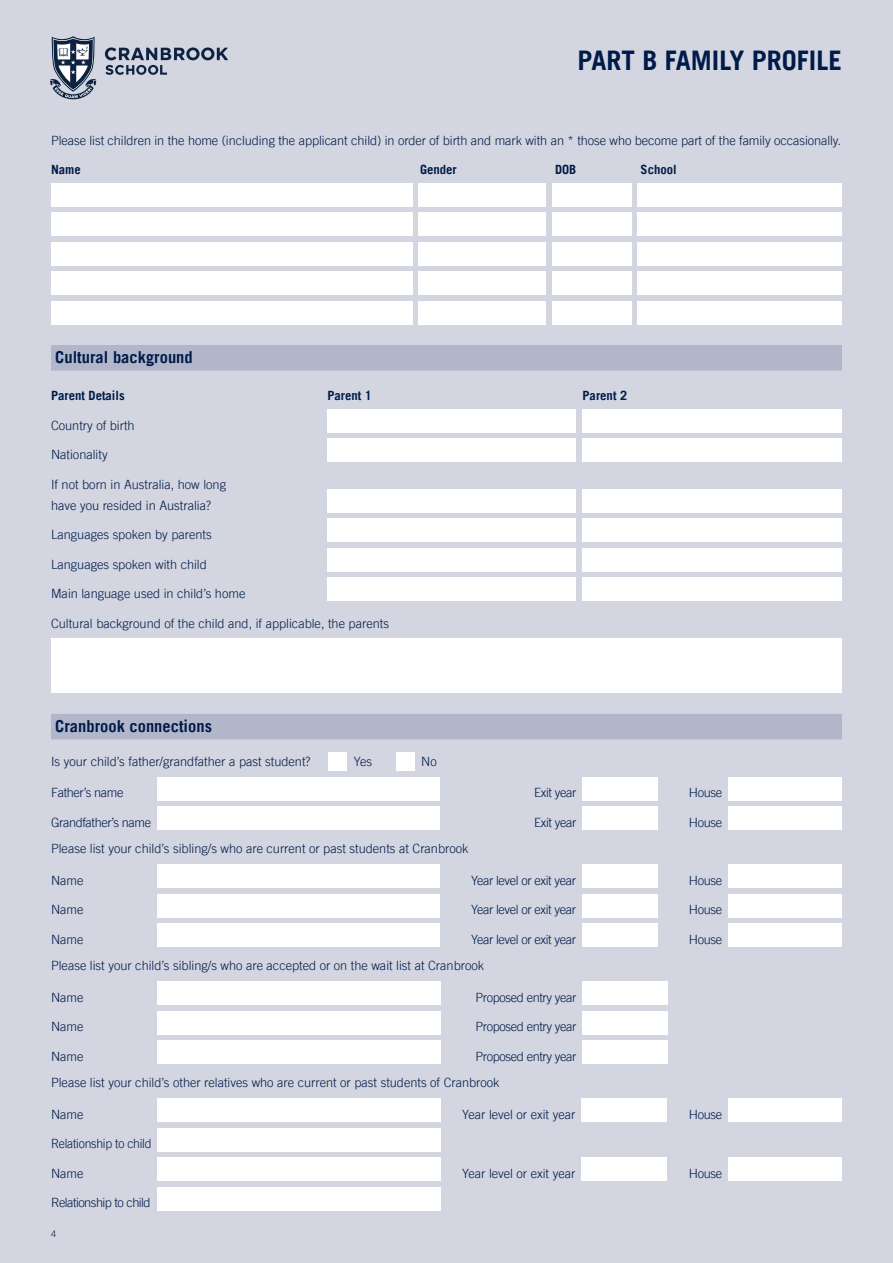
<style>
.page{position:relative;width:893px;height:1263px;background:#d3d5e0}
.page>*{position:absolute;margin:0;border:0;box-sizing:border-box;transform-origin:0 0}
.t1{font:700 27px "Trade Gothic LT";color:#001b49}
.t2{font:700 16.5px "Trade Gothic LT";color:#001b49}
.t3{font:300 12.75px/21px "Trade Gothic LT";color:#001b49}
.t4{font:300 12.75px "Trade Gothic LT";letter-spacing:-.03em;color:#001b49}
.t5{font:700 12.75px "Trade Gothic LT";color:#001b49}
.t6{font:300 12.75px "Trade Gothic LT";letter-spacing:-.02em;color:#001b49;scale:.96 1}
.t7{font:300 12.75px "Trade Gothic LT";letter-spacing:-.04em;color:#001b49}
.t8{font:300 9px "Trade Gothic LT";color:#001b49}
</style>
<div class="page">
<div style="left:51px;top:345px;width:791px;height:25px;background:#b1b6ca"></div>
<div style="left:51px;top:714px;width:791px;height:25px;background:#b1b6ca"></div>
<div style="left:51px;top:183px;width:361px;height:23px;background:#fff"></div>
<div style="left:419px;top:183px;width:127px;height:23px;background:#fff"></div>
<div style="left:552px;top:183px;width:80px;height:23px;background:#fff"></div>
<div style="left:638px;top:183px;width:204px;height:23px;background:#fff"></div>
<div style="left:51px;top:212px;width:361px;height:24px;background:#fff"></div>
<div style="left:419px;top:212px;width:127px;height:24px;background:#fff"></div>
<div style="left:552px;top:212px;width:80px;height:24px;background:#fff"></div>
<div style="left:638px;top:212px;width:204px;height:24px;background:#fff"></div>
<div style="left:51px;top:242px;width:361px;height:23px;background:#fff"></div>
<div style="left:419px;top:242px;width:127px;height:23px;background:#fff"></div>
<div style="left:552px;top:242px;width:80px;height:23px;background:#fff"></div>
<div style="left:638px;top:242px;width:204px;height:23px;background:#fff"></div>
<div style="left:51px;top:271px;width:361px;height:24px;background:#fff"></div>
<div style="left:419px;top:271px;width:127px;height:24px;background:#fff"></div>
<div style="left:552px;top:271px;width:80px;height:24px;background:#fff"></div>
<div style="left:638px;top:271px;width:204px;height:24px;background:#fff"></div>
<div style="left:51px;top:301px;width:361px;height:23px;background:#fff"></div>
<div style="left:419px;top:301px;width:127px;height:23px;background:#fff"></div>
<div style="left:552px;top:301px;width:80px;height:23px;background:#fff"></div>
<div style="left:638px;top:301px;width:204px;height:23px;background:#fff"></div>
<div style="left:327px;top:409px;width:249px;height:24px;background:#fff"></div>
<div style="left:583px;top:409px;width:259px;height:24px;background:#fff"></div>
<div style="left:327px;top:439px;width:249px;height:23px;background:#fff"></div>
<div style="left:583px;top:439px;width:259px;height:23px;background:#fff"></div>
<div style="left:327px;top:489px;width:249px;height:24px;background:#fff"></div>
<div style="left:583px;top:489px;width:259px;height:24px;background:#fff"></div>
<div style="left:327px;top:519px;width:249px;height:23px;background:#fff"></div>
<div style="left:583px;top:519px;width:259px;height:23px;background:#fff"></div>
<div style="left:327px;top:548px;width:249px;height:24px;background:#fff"></div>
<div style="left:583px;top:548px;width:259px;height:24px;background:#fff"></div>
<div style="left:327px;top:578px;width:249px;height:23px;background:#fff"></div>
<div style="left:583px;top:578px;width:259px;height:23px;background:#fff"></div>
<div style="left:51px;top:638px;width:791px;height:55px;background:#fff"></div>
<div style="left:329px;top:752px;width:18px;height:18px;background:#fff"></div>
<div style="left:396px;top:752px;width:19px;height:18px;background:#fff"></div>
<div style="left:157px;top:777px;width:282px;height:23px;background:#fff"></div>
<div style="left:582px;top:777px;width:76px;height:23px;background:#fff"></div>
<div style="left:728px;top:777px;width:114px;height:23px;background:#fff"></div>
<div style="left:157px;top:806px;width:282px;height:24px;background:#fff"></div>
<div style="left:582px;top:806px;width:76px;height:24px;background:#fff"></div>
<div style="left:728px;top:806px;width:114px;height:24px;background:#fff"></div>
<div style="left:157px;top:864px;width:282px;height:24px;background:#fff"></div>
<div style="left:582px;top:864px;width:76px;height:24px;background:#fff"></div>
<div style="left:728px;top:864px;width:114px;height:24px;background:#fff"></div>
<div style="left:157px;top:894px;width:282px;height:23px;background:#fff"></div>
<div style="left:582px;top:894px;width:76px;height:23px;background:#fff"></div>
<div style="left:728px;top:894px;width:114px;height:23px;background:#fff"></div>
<div style="left:157px;top:923px;width:282px;height:24px;background:#fff"></div>
<div style="left:582px;top:923px;width:76px;height:24px;background:#fff"></div>
<div style="left:728px;top:923px;width:114px;height:24px;background:#fff"></div>
<div style="left:157px;top:981px;width:284px;height:24px;background:#fff"></div>
<div style="left:582px;top:981px;width:85px;height:24px;background:#fff"></div>
<div style="left:157px;top:1011px;width:284px;height:23px;background:#fff"></div>
<div style="left:582px;top:1011px;width:85px;height:23px;background:#fff"></div>
<div style="left:157px;top:1040px;width:284px;height:24px;background:#fff"></div>
<div style="left:582px;top:1040px;width:85px;height:24px;background:#fff"></div>
<div style="left:157px;top:1098px;width:284px;height:24px;background:#fff"></div>
<div style="left:582px;top:1098px;width:85px;height:24px;background:#fff"></div>
<div style="left:728px;top:1098px;width:114px;height:24px;background:#fff"></div>
<div style="left:157px;top:1128px;width:284px;height:23px;background:#fff"></div>
<div style="left:157px;top:1157px;width:284px;height:24px;background:#fff"></div>
<div style="left:582px;top:1157px;width:85px;height:24px;background:#fff"></div>
<div style="left:728px;top:1157px;width:114px;height:24px;background:#fff"></div>
<div style="left:157px;top:1187px;width:284px;height:23px;background:#fff"></div>
<svg style="left:105px;top:47px;width:123px;height:28px"></svg>
<svg style="left:50px;top:36px;width:47px;height:63px"></svg>
<h1 class="t1" style="left:577px;top:44px;width:266px">PART B FAMILY PROFILE</h1>
<p class="t3" style="left:51px;top:130px;width:792px">Please list children in the home (including the applicant child) in order of birth and mark with an * those who become part of the family occasionally.</p>
<p class="t5" style="left:51px;top:161px;width:31px">Name</p>
<p class="t5" style="left:420px;top:161px;width:38px">Gender</p>
<p class="t5" style="left:555px;top:161px;width:23px">DOB</p>
<p class="t5" style="left:641px;top:161px;width:38px">School</p>
<p class="t2" style="left:55px;top:347px;width:139px">Cultural background</p>
<p class="t5" style="left:51px;top:388px;width:75px">Parent Details</p>
<p class="t5" style="left:327px;top:388px;width:46px">Parent 1</p>
<p class="t5" style="left:583px;top:388px;width:46px">Parent 2</p>
<p class="t3" style="left:51px;top:414px;width:85px">Country of birth</p>
<p class="t3" style="left:51px;top:444px;width:58px">Nationality</p>
<p class="t3" style="left:51px;top:473px;width:177px">If not born in Australia, how long have you resided in Australia?</p>
<p class="t3" style="left:51px;top:524px;width:162px">Languages spoken by parents</p>
<p class="t3" style="left:51px;top:553px;width:157px">Languages spoken with child</p>
<p class="t3" style="left:51px;top:583px;width:196px">Main language used in child’s home</p>
<p class="t3" style="left:51px;top:612px;width:339px">Cultural background of the child and, if applicable, the parents</p>
<p class="t2" style="left:55px;top:716px;width:158px">Cranbrook connections</p>
<p class="t3" style="left:51px;top:750px;width:261px">Is your child’s father/grandfather a past student?</p>
<p class="t3" style="left:354px;top:750px;width:20px">Yes</p>
<p class="t3" style="left:421px;top:750px;width:17px">No</p>
<p class="t4" style="left:51px;top:785px;width:74px">Father’s name</p>
<p class="t4" style="left:534px;top:785px;width:44px">Exit year</p>
<p class="t3" style="left:689px;top:782px;width:35px">House</p>
<p class="t4" style="left:51px;top:815px;width:102px">Grandfather’s name</p>
<p class="t4" style="left:534px;top:815px;width:44px">Exit year</p>
<p class="t3" style="left:689px;top:812px;width:35px">House</p>
<p class="t3" style="left:51px;top:838px;width:419px">Please list your child’s sibling/s who are current or past students at Cranbrook</p>
<p class="t3" style="left:51px;top:869px;width:34px">Name</p>
<p class="t4" style="left:471px;top:873px;width:106px">Year level or exit year</p>
<p class="t3" style="left:689px;top:869px;width:35px">House</p>
<p class="t3" style="left:51px;top:899px;width:34px">Name</p>
<p class="t4" style="left:471px;top:902px;width:106px">Year level or exit year</p>
<p class="t3" style="left:689px;top:899px;width:35px">House</p>
<p class="t3" style="left:51px;top:928px;width:34px">Name</p>
<p class="t4" style="left:471px;top:932px;width:106px">Year level or exit year</p>
<p class="t3" style="left:689px;top:928px;width:35px">House</p>
<p class="t3" style="left:51px;top:955px;width:435px">Please list your child’s sibling/s who are accepted or on the wait list at Cranbrook</p>
<p class="t3" style="left:51px;top:986px;width:34px">Name</p>
<p class="t4" style="left:476px;top:990px;width:102px">Proposed entry year</p>
<p class="t3" style="left:51px;top:1016px;width:34px">Name</p>
<p class="t4" style="left:476px;top:1019px;width:102px">Proposed entry year</p>
<p class="t3" style="left:51px;top:1045px;width:34px">Name</p>
<p class="t3" style="left:51px;top:1043px;width:527px;line-height:26.2px;text-indent:425px">Proposed entry year<br>Please list your child’s other relatives who are current or past students of Cranbrook</p>
<p class="t3" style="left:51px;top:1103px;width:34px">Name</p>
<p class="t3" style="left:462px;top:1103px;width:115px">Year level or exit year</p>
<p class="t3" style="left:689px;top:1103px;width:35px">House</p>
<p class="t6" style="left:51px;top:1136px;width:106px">Relationship to child</p>
<p class="t3" style="left:51px;top:1162px;width:34px">Name</p>
<p class="t3" style="left:462px;top:1162px;width:115px">Year level or exit year</p>
<p class="t3" style="left:689px;top:1162px;width:35px">House</p>
<p class="t7" style="left:51px;top:1195px;width:101px">Relationship to child</p>
<p class="t8" style="left:51px;top:1229px;width:7px">4</p>
</div>
